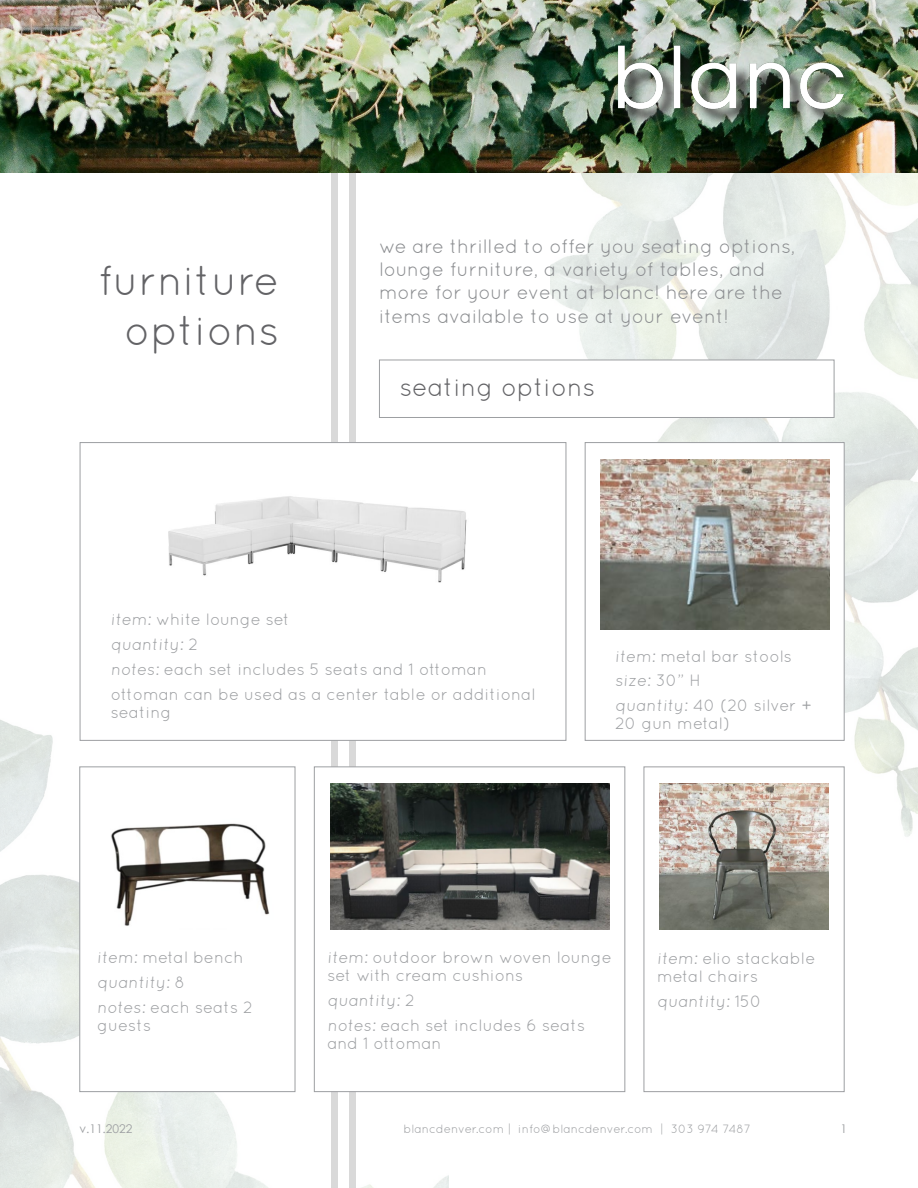
<style>
.page{position:relative;width:918px;height:1188px;background:#fff}
.page>*{position:absolute;margin:0;border:0;box-sizing:border-box;transform-origin:0 0}
.t1{font:42px "Quicksand";color:#636366}
.t2{font:25.5px "Quicksand";color:#636366}
.t3{font:19.5px/23.4px "Quicksand";color:#8a8c8f}
.t4{font:16.5px/18px "Quicksand";color:#9d9fa2}
.t5{font:12px "Quicksand";letter-spacing:-.01em;color:#9d9fa2}
.t6{font:12px "Century Gothic";color:#9d9fa2}
</style>
<div class="page">
<img style="left:0;top:626px;width:449px;height:562px">
<img style="left:551px;top:172px;width:367px;height:772px">
<img style="left:0;top:0;width:918px;height:172px">
<svg style="left:331px;top:138px;width:7px;height:1050px;background:#cfd0cd"></svg>
<svg style="left:349px;top:92px;width:7px;height:1096px;background:#c1c4bf"></svg>
<div style="left:379px;top:360px;width:455px;height:58px;background:#fff;border:1px solid #9d9fa2"></div>
<div style="left:314px;top:766px;width:311px;height:326px;background:#fff;border:1px solid #9d9fa2"></div>
<img style="left:331px;top:783px;width:279px;height:146px">
<div style="left:80px;top:442px;width:486px;height:299px;background:#fff;border:1px solid #9d9fa2"></div>
<img style="left:168px;top:496px;width:299px;height:87px">
<div style="left:79px;top:766px;width:216px;height:326px;background:#fff;border:1px solid #9d9fa2"></div>
<img style="left:111px;top:823px;width:159px;height:103px">
<div style="left:644px;top:766px;width:201px;height:326px;background:#fff;border:1px solid #9d9fa2"></div>
<img style="left:659px;top:784px;width:170px;height:145px">
<div style="left:585px;top:442px;width:260px;height:299px;background:#fff;border:1px solid #9d9fa2"></div>
<img style="left:600px;top:460px;width:229px;height:169px">
<img style="left:601px;top:19px;width:260px;height:114px">
<p class="t1" style="left:98px;top:256px;width:183px">furniture</p>
<p class="t1" style="left:124px;top:306px;width:157px">options</p>
<p class="t3" style="left:379px;top:234px;width:418px">we are thrilled to offer you seating options, lounge furniture, a variety of tables, and more for your event at blanc! here are the items available to use at your event!</p>
<p class="t2" style="left:400px;top:372px;width:197px">seating options</p>
<p class="t4" style="left:111px;top:611px;width:181px">item: white lounge set</p>
<p class="t4" style="left:111px;top:635px;width:89px">quantity: 2</p>
<p class="t4" style="left:111px;top:660px;width:378px">notes: each set includes 5 seats and 1 ottoman</p>
<p class="t4" style="left:111px;top:685px;width:426px">ottoman can be used as a center table or additional seating</p>
<p class="t4" style="left:615px;top:647px;width:178px">item: metal bar stools</p>
<p class="t4" style="left:615px;top:671px;width:87px">size: 30” H</p>
<p class="t4" style="left:615px;top:696px;width:198px">quantity: 40 (20 silver +<br>20 gun metal)</p>
<p class="t4" style="left:97px;top:948px;width:148px">item: metal bench</p>
<p class="t4" style="left:97px;top:973px;width:90px">quantity: 8</p>
<p class="t4" style="left:97px;top:998px;width:157px">notes: each seats 2 guests</p>
<p class="t4" style="left:327px;top:948px;width:286px">item: outdoor brown woven lounge set with cream cushions</p>
<p class="t4" style="left:327px;top:991px;width:89px">quantity: 2</p>
<p class="t4" style="left:327px;top:1016px;width:259px">notes: each set includes 6 seats and 1 ottoman</p>
<p class="t4" style="left:657px;top:949px;width:160px">item: elio stackable metal chairs</p>
<p class="t4" style="left:657px;top:992px;width:106px">quantity: 150</p>
<p class="t6" style="left:79px;top:1121px;width:55px">v.11.2022</p>
<p class="t5" style="left:404px;top:1122px;width:349px">blancdenver.com | info@blancdenver.com | 303 974 7487</p>
<p class="t6" style="left:840px;top:1121px;width:8px">1</p>
</div>
